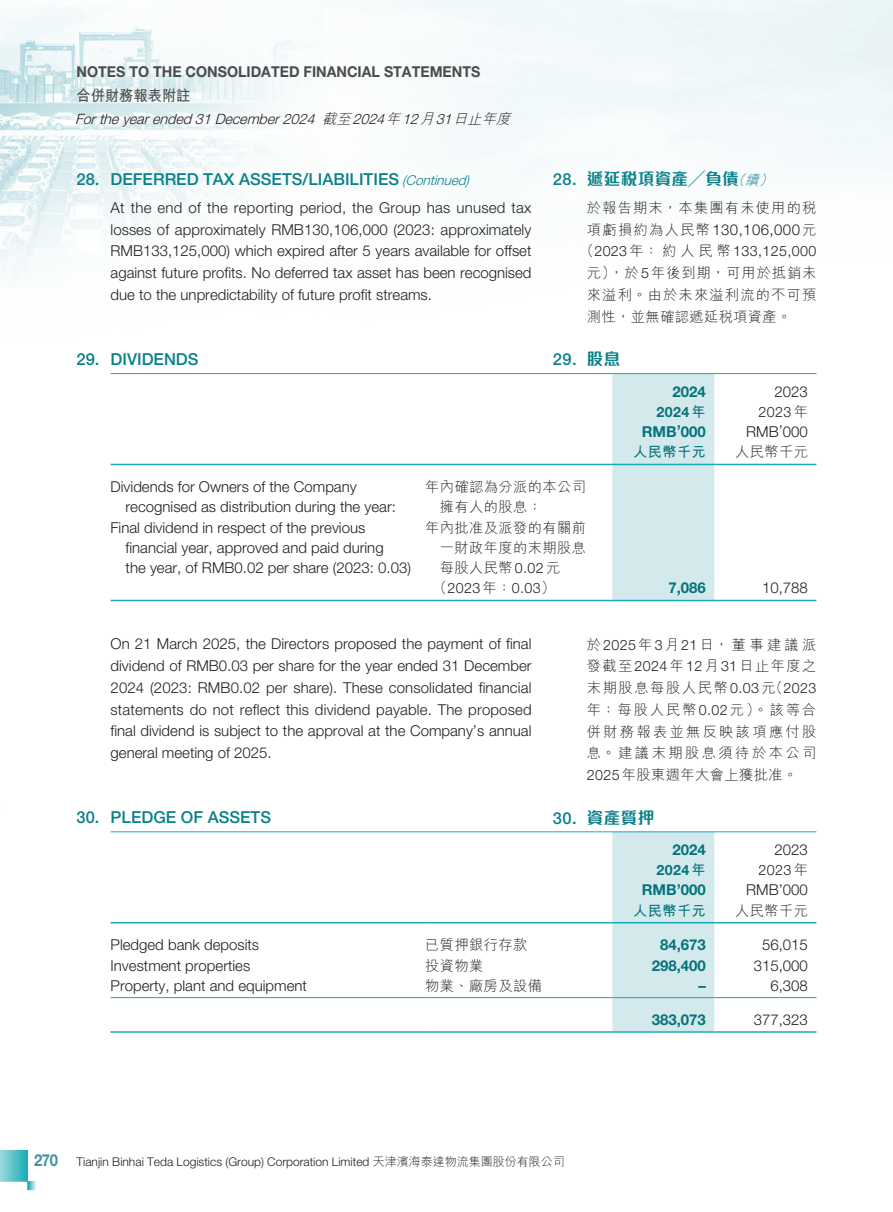
<style>
.page{position:relative;width:893px;height:1212px;background:#fff}
.page>*{position:absolute;margin:0;border:0;box-sizing:border-box;transform-origin:0 0}
._3__標題{font:500 16.5px "Helvetica Neue LT Std";color:#0a818a}
._8__標題---C{font:700 16.5px "M Finance HK";letter-spacing:.03em;color:#0a818a}
._8__標題---C-2{font:500 16.5px "Helvetica Neue LT Std";color:#0a818a}
._1__內文{font:300 15px/21.8px "Helvetica Neue LT Std";color:#231f20;text-align:justify}
._1__內文-2{font:700 15px "Helvetica Neue LT Std";color:#06737c}
.t1{font:700 15px "Helvetica Neue LT Std";color:#4b4c4d;scale:.95 1}
._6__內文---C{font:300 15px "Helvetica Neue LT Std";letter-spacing:.03em;color:#231f20}
.t2{font:700 15px "M Hei HK";color:#4b4c4d;scale:.95 1}
._6__內文---C-2{font:300 14.25px/21.8px "M Hei HK";letter-spacing:.03em;color:#231f20;text-align:justify}
.t3{font:italic 300 14.25px "Helvetica Neue LT Std";color:#231f20}
._6__內文---C-3{font:300 14.25px "Helvetica Neue LT Std";letter-spacing:.03em;color:#231f20}
._6__內文---C-4{font:300 14.25px "M Hei HK";letter-spacing:.085em;color:#231f20}
._6__內文---C-5{font:700 14.25px "Helvetica Neue LT Std";letter-spacing:.03em;color:#06737c}
._6__內文---C-6{font:700 14.25px "M Hei HK";letter-spacing:.03em;color:#06737c}
.t4{font:300 12px "Helvetica Neue LT Std";color:#231f20}
.s1{font-family:"M Hei HK"}
.s2{font-weight:300;font-style:italic;font-size:13.5px}
.s3{font-family:"Helvetica Neue LT Std";font-weight:500}
.s4{font-family:"M Hei HK";font-weight:300;font-style:italic;font-size:13.5px}
.s5{font-family:"M Hei HK";font-size:14.25px}
.s6{font-family:"Helvetica Neue LT Std"}
.s7{font-family:"M Finance HK";font-weight:700}
.s8{font-weight:700;font-size:16.5px;color:#43949d}
</style>
<div class="page">
<img style="left:0;top:0;width:892px;height:1191px">
<svg style="left:0;top:1150px;width:28px;height:31px"></svg>
<svg style="left:28px;top:1181px;width:8px;height:9px"></svg>
<div style="left:612px;top:374px;width:102px;height:226px;background:#d3e9ec"></div>
<hr style="left:111px;top:373px;width:314px;height:1px;background:#15a9b5">
<hr style="left:425px;top:373px;width:187px;height:1px;background:#15a9b5">
<hr style="left:612px;top:373px;width:102px;height:1px;background:#15a9b5">
<hr style="left:714px;top:373px;width:102px;height:1px;background:#15a9b5">
<hr style="left:111px;top:464px;width:314px;height:1px;background:#15a9b5">
<hr style="left:425px;top:464px;width:187px;height:1px;background:#15a9b5">
<hr style="left:612px;top:464px;width:102px;height:1px;background:#15a9b5">
<hr style="left:714px;top:464px;width:102px;height:1px;background:#15a9b5">
<hr style="left:111px;top:600px;width:314px;height:1px;background:#15a9b5">
<hr style="left:425px;top:600px;width:187px;height:1px;background:#15a9b5">
<hr style="left:612px;top:600px;width:102px;height:1px;background:#15a9b5">
<hr style="left:714px;top:600px;width:102px;height:1px;background:#15a9b5">
<div style="left:612px;top:832px;width:102px;height:199px;background:#d3e9ec"></div>
<hr style="left:111px;top:831px;width:314px;height:1px;background:#15a9b5">
<hr style="left:425px;top:831px;width:187px;height:1px;background:#15a9b5">
<hr style="left:612px;top:831px;width:102px;height:1px;background:#15a9b5">
<hr style="left:714px;top:831px;width:102px;height:1px;background:#15a9b5">
<hr style="left:111px;top:922px;width:314px;height:1px;background:#15a9b5">
<hr style="left:425px;top:922px;width:187px;height:1px;background:#15a9b5">
<hr style="left:612px;top:922px;width:102px;height:1px;background:#15a9b5">
<hr style="left:714px;top:922px;width:102px;height:1px;background:#15a9b5">
<hr style="left:111px;top:997px;width:314px;height:1px;background:#15a9b5">
<hr style="left:425px;top:997px;width:187px;height:1px;background:#15a9b5">
<hr style="left:612px;top:997px;width:102px;height:1px;background:#15a9b5">
<hr style="left:714px;top:997px;width:102px;height:1px;background:#15a9b5">
<hr style="left:111px;top:1031px;width:314px;height:2px;background:#15a9b5">
<hr style="left:425px;top:1031px;width:187px;height:2px;background:#15a9b5">
<hr style="left:612px;top:1031px;width:102px;height:2px;background:#15a9b5">
<hr style="left:714px;top:1031px;width:102px;height:2px;background:#15a9b5">
<p class="t1" style="left:77px;top:63px;width:427px">NOTES TO THE CONSOLIDATED FINANCIAL STATEMENTS</p>
<p class="t2" style="left:77px;top:85px;width:122px">合併財務報表附註</p>
<p class="t3" style="left:75px;top:110px;width:440px">Fortheyearended31December2024 <span class="s1">截至</span> 2024<span class="s1">年</span> 12<span class="s1">月</span> 31<span class="s1">日止年度</span></p>
<p class="_3__標題" style="left:77px;top:169px;width:395px">28. DEFERRED TAX ASSETS/LIABILITIES <span class="s2">(Continued)</span></p>
<p class="_1__內文" style="left:111px;top:196px;width:422px">At the end of the reporting period, the Group has unused tax losses of approximately RMB130,106,000 (2023: approximately RMB133,125,000) which expired after 5 years available for offset against future profits. No deferred tax asset has been recognised due to the unpredictability of future profit streams.</p>
<p class="_3__標題" style="left:77px;top:349px;width:124px">29. DIVIDENDS</p>
<p class="_8__標題---C" style="left:553px;top:170px;width:225px"><span class="s3">28.</span> 遞延稅項資產╱負債<span class="s4">（續）</span></p>
<p class="_6__內文---C-4" style="left:587px;top:200px;width:231px">於報告期末，本集團有未使用的稅</p>
<p class="_6__內文---C" style="left:587px;top:220px;width:231px"><span class="s5">項虧損約為人民幣</span>130,106,000<span class="s5">元</span></p>
<p class="_6__內文---C-2" style="left:587px;top:240px;width:231px;text-indent:-7px">（<span class="s6">2023</span>年：約人民幣<span class="s6">133,125,000</span>元），於<span class="s6">5</span>年後到期，可用於抵銷未來溢利。由於未來溢利流的不可預測性，並無確認遞延稅項資產。</p>
<p class="_8__標題---C-2" style="left:553px;top:349px;width:69px">29. <span class="s7">股息</span></p>
<p class="_1__內文-2" style="left:672px;top:382px;width:35px">2024</p>
<p class="_1__內文" style="left:775px;top:380px;width:35px">2023</p>
<p class="_6__內文---C-5" style="left:657px;top:403px;width:51px">2024<span class="s1">年</span></p>
<p class="_6__內文---C-3" style="left:759px;top:403px;width:51px">2023<span class="s1">年</span></p>
<p class="_1__內文-2" style="left:642px;top:422px;width:66px">RMB’000</p>
<p class="_1__內文" style="left:746px;top:420px;width:63px">RMB’000</p>
<p class="_6__內文---C-6" style="left:633px;top:442px;width:74px">人民幣千元</p>
<p class="_6__內文---C-2" style="left:735px;top:441px;width:74px">人民幣千元</p>
<p class="_1__內文" style="left:111px;top:475px;width:248px">Dividends for Owners of the Company</p>
<p class="_1__內文" style="left:126px;top:496px;width:272px">recognised as distribution during the year:</p>
<p class="_1__內文" style="left:111px;top:516px;width:256px">Final dividend in respect of the previous</p>
<p class="_1__內文" style="left:126px;top:536px;width:260px">financial year, approved and paid during</p>
<p class="_1__內文" style="left:126px;top:556px;width:287px">the year, of RMB0.02 per share (2023: 0.03)</p>
<p class="_6__內文---C-2" style="left:425px;top:476px;width:162px">年內確認為分派的本公司</p>
<p class="_6__內文---C-2" style="left:440px;top:496px;width:104px">擁有人的股息：</p>
<p class="_6__內文---C-2" style="left:425px;top:516px;width:162px">年內批准及派發的有關前</p>
<p class="_6__內文---C-2" style="left:440px;top:537px;width:148px">一財政年度的末期股息</p>
<p class="_6__內文---C-2" style="left:440px;top:557px;width:122px">每股人民幣<span class="s6">0.02</span>元</p>
<p class="_6__內文---C-3" style="left:433px;top:580px;width:124px"><span class="s1">（</span>2023<span class="s1">年：</span>0.03<span class="s1">）</span></p>
<p class="_1__內文-2" style="left:668px;top:579px;width:39px">7,086</p>
<p class="_1__內文" style="left:762px;top:577px;width:47px">10,788</p>
<p class="_1__內文" style="left:111px;top:633px;width:423px">On 21 March 2025, the Directors proposed the payment of final dividend of RMB0.03 per share for the year ended 31 December 2024 (2023: RMB0.02 per share). These consolidated financial statements do not reflect this dividend payable. The proposed final dividend is subject to the approval at the Company’s annual general meeting of 2025.</p>
<p class="_3__標題" style="left:77px;top:808px;width:196px">30. PLEDGE OF ASSETS</p>
<p class="_6__內文---C-2" style="left:587px;top:633px;width:231px">於<span class="s6">2025</span>年<span class="s6">3</span>月<span class="s6">21</span>日，董事建議派發截至<span class="s6">2024</span>年<span class="s6">12</span>月<span class="s6">31</span>日止年度之末期股息每股人民幣<span class="s6">0.03</span>元（<span class="s6">2023</span>年：每股人民幣<span class="s6">0.02</span>元）。該等合併財務報表並無反映該項應付股息。建議末期股息須待於本公司<span class="s6">2025</span>年股東週年大會上獲批准。</p>
<p class="_8__標題---C" style="left:553px;top:809px;width:103px"><span class="s3">30.</span> 資產質押</p>
<p class="_1__內文-2" style="left:672px;top:840px;width:35px">2024</p>
<p class="_1__內文" style="left:775px;top:838px;width:35px">2023</p>
<p class="_6__內文---C-5" style="left:657px;top:861px;width:51px">2024<span class="s1">年</span></p>
<p class="_6__內文---C-3" style="left:759px;top:861px;width:51px">2023<span class="s1">年</span></p>
<p class="_1__內文-2" style="left:642px;top:881px;width:66px">RMB’000</p>
<p class="_1__內文" style="left:746px;top:879px;width:63px">RMB’000</p>
<p class="_6__內文---C-6" style="left:633px;top:900px;width:74px">人民幣千元</p>
<p class="_6__內文---C-2" style="left:735px;top:899px;width:74px">人民幣千元</p>
<p class="_1__內文" style="left:111px;top:934px;width:150px">Pledged bank deposits</p>
<p class="_6__內文---C-2" style="left:425px;top:934px;width:104px">已質押銀行存款</p>
<p class="_1__內文-2" style="left:660px;top:936px;width:47px">84,673</p>
<p class="_1__內文" style="left:762px;top:934px;width:47px">56,015</p>
<p class="_1__內文" style="left:111px;top:954px;width:141px">Investment properties</p>
<p class="_6__內文---C-2" style="left:425px;top:954px;width:60px">投資物業</p>
<p class="_1__內文-2" style="left:652px;top:956px;width:56px">298,400</p>
<p class="_1__內文" style="left:754px;top:954px;width:56px">315,000</p>
<p class="_1__內文" style="left:111px;top:974px;width:198px">Property, plant and equipment</p>
<p class="_6__內文---C-2" style="left:425px;top:974px;width:118px">物業、廠房及設備</p>
<p class="_1__內文-2" style="left:698px;top:976px;width:9px">–</p>
<p class="_1__內文" style="left:770px;top:974px;width:39px">6,308</p>
<p class="_1__內文-2" style="left:652px;top:1010px;width:56px">383,073</p>
<p class="_1__內文" style="left:754px;top:1008px;width:56px">377,323</p>
<p class="t4" style="left:34px;top:1154px;width:532px"><span class="s8">270</span> Tianjin Binhai Teda Logistics (Group) Corporation Limited <span class="s1">天津濱海泰達物流集團股份有限公司</span></p>
</div>
